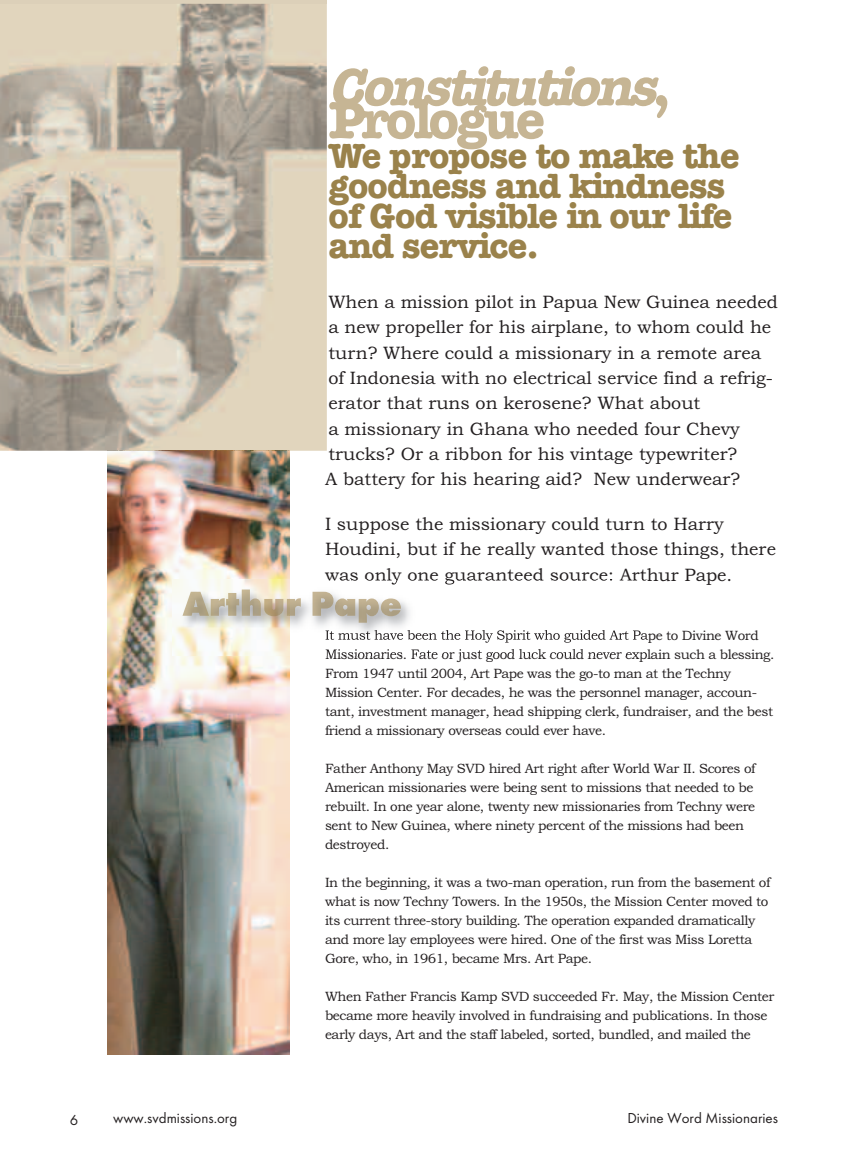
<style>
.page{position:relative;width:863px;height:1163px;background:#fff}
.page>*{position:absolute;margin:0;border:0;box-sizing:border-box;transform-origin:0 0}
.t1{font:700 36px/30px "American Typewriter";letter-spacing:-.02em;color:#9a824b}
.t2{font:18px/25.3px "Bookman Old Style";color:#231f20}
.t3{font:15px "Futura T";color:#231f20}
.t4{font:13.5px/19px "Bookman Old Style";letter-spacing:-.03em;color:#231f20}
</style>
<div class="page">
<img style="left:107px;top:451px;width:183px;height:603px">
<img style="left:172px;top:579px;width:476px;height:77px">
<img style="left:327px;top:579px;width:65px;height:2px">
<img style="left:325px;top:630px;width:45px;height:10px">
<img style="left:326px;top:649px;width:45px;height:7px">
<img style="left:290px;top:591px;width:111px;height:32px">
<img style="left:182px;top:590px;width:108px;height:27px">
<svg style="left:656px;top:95px;width:11px;height:23px"></svg>
<svg style="left:329px;top:68px;width:158px;height:81px"></svg>
<hr style="left:0;top:0;width:327px;height:4px;background:#dcd0b9">
<img style="left:0;top:4px;width:327px;height:447px">
<h1 class="t1" style="left:328px;top:139px;width:413px">We propose to make the goodness and kindness of God visible in our life and service.</h1>
<p class="t2" style="left:325px;top:289px;width:454px">When a mission pilot in Papua New Guinea needed a new propeller for his airplane, to whom could he turn? Where could a missionary in a remote area of Indonesia with no electrical service find a refrig&shy;erator that runs on kerosene? What about<br>a missionary in Ghana who needed four Chevy trucks? Or a ribbon for his vintage typewriter?<br>A battery for his hearing aid? New underwear?</p>
<h2 class="t2" style="left:325px;top:511px;width:452px">I suppose the missionary could turn to Harry<br>Houdini, but if he really wanted those things, there was only one guaranteed source: Arthur Pape.</h2>
<p class="t4" style="left:325px;top:644px;width:451px">Missionaries. Fate or just good luck could never explain such a blessing.<br>From 1947 until 2004, Art Pape was the go-to man at the Techny Mission Center. For decades, he was the personnel manager, accoun&shy;tant, investment manager, head shipping clerk, fundraiser, and the best friend a missionary overseas could ever have.</p>
<p class="t4" style="left:325px;top:759px;width:432px">Father Anthony May SVD hired Art right after World War II. Scores of American missionaries were being sent to missions that needed to be rebuilt. In one year alone, twenty new missionaries from Techny were sent to New Guinea, where ninety percent of the missions had been destroyed.</p>
<p class="t4" style="left:325px;top:873px;width:447px">In the beginning, it was a two-man operation, run from the basement of what is now Techny Towers. In the 1950s, the Mission Center moved to its current three-story building. The operation expanded dramatically and more lay employees were hired. One of the first was Miss Loretta Gore, who, in 1961, became Mrs. Art Pape.</p>
<p class="t4" style="left:325px;top:987px;width:451px">When Father Francis Kamp SVD succeeded Fr. May, the Mission Center became more heavily involved in fundraising and publications. In those early days, Art and the staff labeled, sorted, bundled, and mailed the</p>
<p class="t3" style="left:70px;top:1111px;width:10px">6</p>
<p class="t3" style="left:113px;top:1109px;width:126px">www.svdmissions.org</p>
<p class="t3" style="left:627px;top:1109px;width:152px">Divine Word Missionaries</p>
</div>
